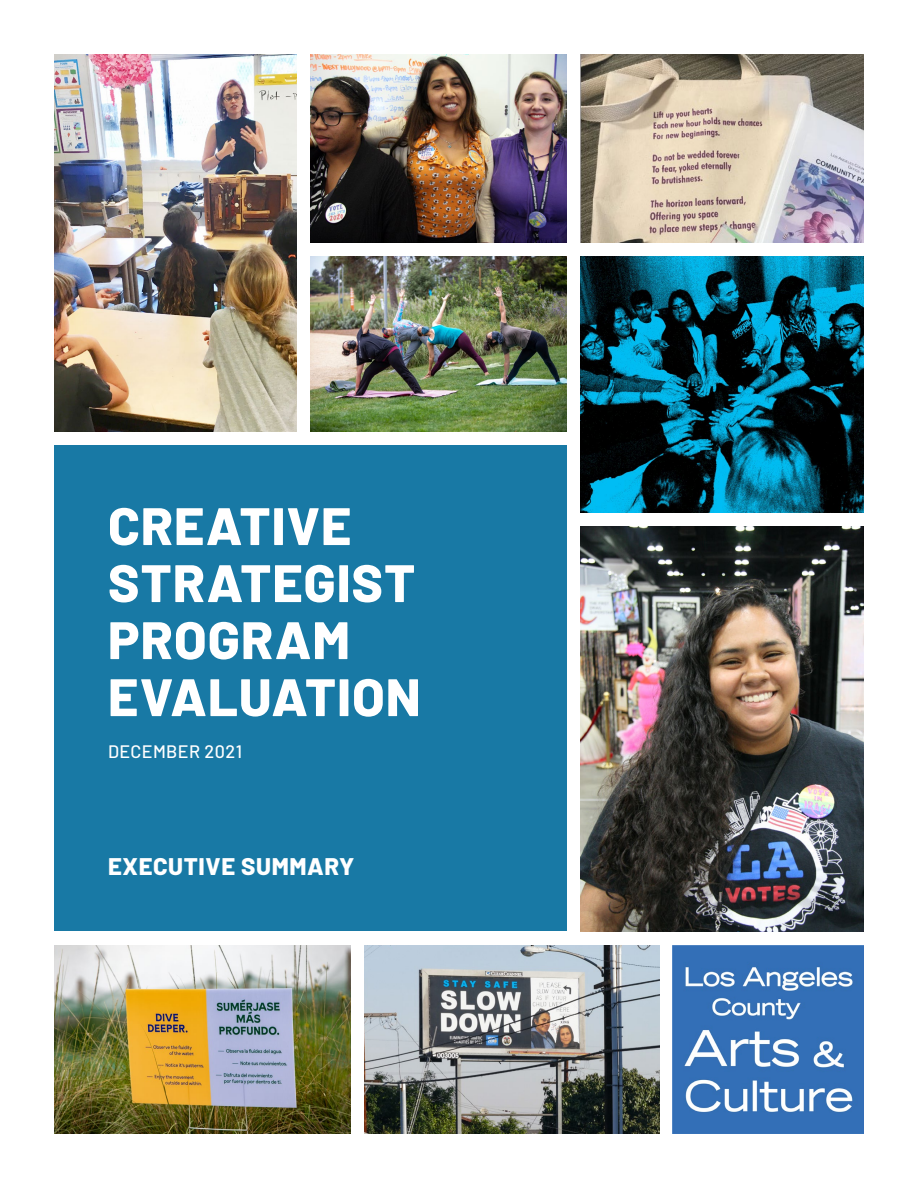
<style>
.page{position:relative;width:918px;height:1188px;background:#fff}
.page>*{position:absolute;margin:0;border:0;box-sizing:border-box;transform-origin:0 0}
.Header_2{font:800 52.65px/57px "Barlow";letter-spacing:.02em;color:#fff}
.Header_1{font:800 24px "Barlow";letter-spacing:.025em;color:#fff}
.Header_1-2{font:500 18px "Barlow";letter-spacing:.025em;color:#fff}
</style>
<div class="page">
<img style="left:54px;top:54px;width:243px;height:378px">
<div style="left:54px;top:446px;width:513px;height:486px;background:#1879a5"></div>
<img style="left:54px;top:945px;width:297px;height:189px">
<img style="left:364px;top:945px;width:296px;height:189px">
<img style="left:580px;top:54px;width:284px;height:189px">
<img style="left:310px;top:54px;width:257px;height:189px">
<img style="left:310px;top:256px;width:257px;height:176px">
<img style="left:580px;top:256px;width:284px;height:257px">
<img style="left:580px;top:526px;width:284px;height:406px">
<img style="left:672px;top:945px;width:192px;height:189px">
<p class="Header_2" style="left:108px;top:494px;width:314px">CREATIVE<br>STRATEGIST<br>PROGRAM<br>EVALUATION</p>
<p class="Header_1-2" style="left:108px;top:739px;width:136px">DECEMBER 2021</p>
<p class="Header_1" style="left:108px;top:849px;width:248px">EXECUTIVE SUMMARY</p>
</div>
